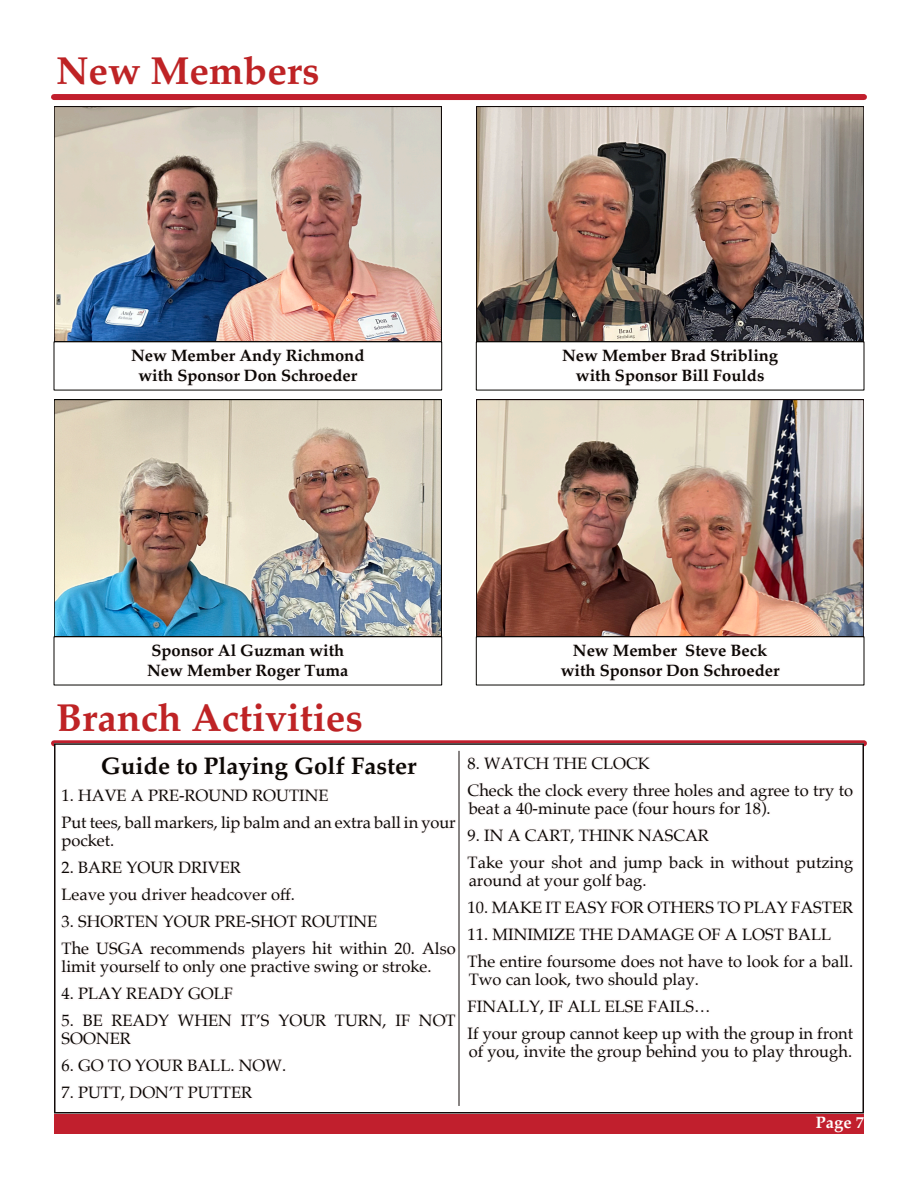
<style>
.page{position:relative;width:918px;height:1188px;background:#fff}
.page>*{position:absolute;margin:0;border:0;box-sizing:border-box;transform-origin:0 0}
.t1{font:700 39px "Palatino";color:#bf2325}
.t2{font:700 24px "Palatino";color:#080704}
.t3{font:16.5px/27px "Palatino";color:#080704}
.t4{font:700 16.5px/19.5px "Palatino";color:#080704;text-align:center}
.t5{font:700 16.5px "Palatino";color:#fff}
</style>
<div class="page">
<div style="left:54px;top:1110px;width:810px;height:24px;background:#c11f2d"></div>
<div style="left:54px;top:94px;width:810px;height:6px;background:#c11f2d"></div>
<div style="left:54px;top:740px;width:810px;height:6px;background:#c11f2d"></div>
<img style="left:57px;top:109px;width:382px;height:230px">
<div style="left:54px;top:106px;width:388px;height:236px;border:2px solid #100908"></div>
<div style="left:54px;top:341px;width:388px;height:49px;border:1px solid #080704"></div>
<img style="left:479px;top:109px;width:382px;height:230px">
<div style="left:476px;top:106px;width:388px;height:236px;border:2px solid #110a08"></div>
<div style="left:476px;top:341px;width:388px;height:49px;border:1px solid #080704"></div>
<img style="left:57px;top:402px;width:382px;height:232px">
<div style="left:54px;top:399px;width:388px;height:238px;border:2px solid #080704"></div>
<div style="left:54px;top:636px;width:388px;height:49px;border:1px solid #080704"></div>
<img style="left:479px;top:402px;width:382px;height:232px">
<div style="left:476px;top:399px;width:388px;height:238px;border:2px solid #150a09"></div>
<div style="left:476px;top:636px;width:388px;height:49px;border:1px solid #080704"></div>
<svg style="left:54px;top:743px;width:810px;height:371px"></svg>
<hr style="left:459px;top:751px;width:1px;height:355px;background:#120a09">
<h1 class="t1" style="left:56px;top:52px;width:265px">New Members</h1>
<p class="t4" style="left:131px;top:347px;width:235px">New Member Andy Richmond with Sponsor Don Schroeder</p>
<p class="t4" style="left:562px;top:347px;width:217px">New Member Brad Stribling with Sponsor Bill Foulds</p>
<p class="t4" style="left:147px;top:642px;width:203px;text-align:left">Sponsor Al Guzman with<br>New Member Roger Tuma</p>
<p class="t4" style="left:561px;top:642px;width:220px">New Member Steve Beck with Sponsor Don Schroeder</p>
<h1 class="t1" style="left:56px;top:698px;width:308px">Branch Activities</h1>
<h2 class="t2" style="left:101px;top:754px;width:317px">Guide to Playing Golf Faster</h2>
<p class="t3" style="left:62px;top:783px;width:396px">1. HAVE A PRE-ROUND ROUTINE<br>Put tees, ball markers, lip balm and an extra ball in your</p>
<p class="t3" style="left:62px;top:828px;width:54px">pocket.</p>
<p class="t3" style="left:62px;top:855px;width:235px">2. BARE YOUR DRIVER<br>Leave you driver headcover off.</p>
<p class="t3" style="left:62px;top:909px;width:396px">3. SHORTEN YOUR PRE-SHOT ROUTINE<br>The USGA recommends players hit within 20. Also</p>
<p class="t3" style="left:62px;top:954px;width:372px">limit yourself to only one practive swing or stroke.</p>
<p class="t3" style="left:62px;top:981px;width:173px">4. PLAY READY GOLF</p>
<p class="t3" style="left:62px;top:1013px;width:396px;line-height:18px">5. BE READY WHEN IT’S YOUR TURN, IF NOT<br>SOONER</p>
<p class="t3" style="left:62px;top:1053px;width:226px">6. GO TO YOUR BALL. NOW.</p>
<p class="t3" style="left:62px;top:1080px;width:192px">7. PUTT, DON’T PUTTER</p>
<p class="t3" style="left:468px;top:751px;width:387px">8. WATCH THE CLOCK<br>Check the clock every three holes and agree to try to</p>
<p class="t3" style="left:469px;top:796px;width:303px">beat a 40-minute pace (four hours for 18).</p>
<p class="t3" style="left:468px;top:823px;width:387px">9. IN A CART, THINK NASCAR<br>Take your shot and jump back in without putzing</p>
<p class="t3" style="left:469px;top:868px;width:179px">around at your golf bag.</p>
<p class="t3" style="left:468px;top:895px;width:387px">10. MAKE IT EASY FOR OTHERS TO PLAY FASTER</p>
<p class="t3" style="left:468px;top:922px;width:387px">11. MINIMIZE THE DAMAGE OF A LOST BALL<br>The entire foursome does not have to look for a ball.</p>
<p class="t3" style="left:468px;top:967px;width:387px">Two can look, two should play.<br>FINALLY, IF ALL ELSE FAILS…<br>If your group cannot keep up with the group in front</p>
<p class="t3" style="left:469px;top:1039px;width:385px">of you, invite the group behind you to play through.</p>
<p class="t5" style="left:816px;top:1114px;width:50px">Page 7</p>
</div>
